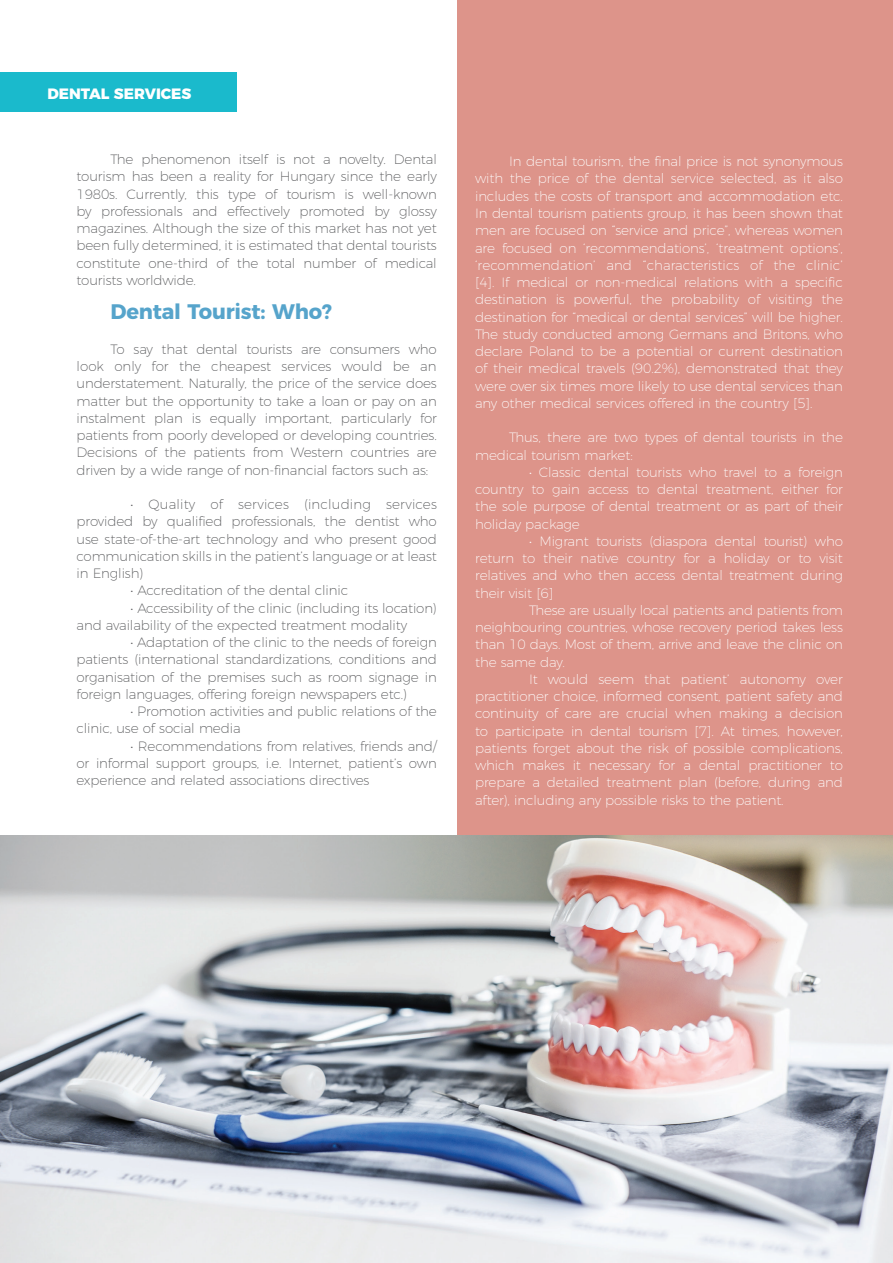
<style>
.page{position:relative;width:893px;height:1263px;background:#fff}
.page>*{position:absolute;margin:0;border:0;box-sizing:border-box;transform-origin:0 0}
.t1{font:700 21px "Montserrat";letter-spacing:-.01em;color:#56a4cb}
.t2{font:800 15px "Montserrat";color:#fff}
.t3{font:200 13.5px/17.2px "Montserrat";letter-spacing:-.01em;color:#fff;text-align:justify}
.t4{font:200 13.5px/17.2px "Montserrat";letter-spacing:-.01em;color:#57585a;text-align:justify}
</style>
<div class="page">
<div style="left:457px;top:0;width:436px;height:1263px;background:#dd948a"></div>
<div style="left:0;top:72px;width:237px;height:40px;background:#1abacc"></div>
<img style="left:0;top:836px;width:893px;height:427px">
<p class="t2" style="left:47px;top:81px;width:145px">DENTAL SERVICES</p>
<p class="t4" style="left:77px;top:149px;width:362px;text-indent:34px">The phenomenon itself is not a novelty. Dental tourism has been a reality for Hungary since the early 1980s. Currently, this type of tourism is well-known by professionals and effectively promoted by glossy magazines. Although the size of this market has not yet been fully determined, it is estimated that dental tourists constitute one-third of the total number of medical tourists worldwide.</p>
<h1 class="t1" style="left:111px;top:295px;width:223px">Dental Tourist: Who?</h1>
<p class="t4" style="left:77px;top:339px;width:362px;text-indent:34px">To say that dental tourists are consumers who look only for the cheapest services would be an understatement. Naturally, the price of the service does matter but the opportunity to take a loan or pay on an instalment plan is equally important, particularly for patients from poorly developed or developing countries.<br>Decisions of the patients from Western countries are driven by a wide range of non-financial factors such as:</p>
<p class="t4" style="left:77px;top:494px;width:362px;text-indent:54px">• Quality of services (including services provided by qualified professionals, the dentist who use state-of-the-art technology and who present good communication skills in the patient’s language or at least in English)</p>
<p class="t4" style="left:131px;top:581px;width:219px">• Accreditation of the dental clinic</p>
<p class="t4" style="left:77px;top:598px;width:362px;text-indent:54px">• Accessibility of the clinic (including its location) and availability of the expected treatment modality</p>
<p class="t4" style="left:77px;top:632px;width:362px;text-indent:54px">• Adaptation of the clinic to the needs of foreign patients (international standardizations, conditions and organisation of the premises such as room signage in foreign languages, offering foreign newspapers etc.)</p>
<p class="t4" style="left:77px;top:701px;width:362px;text-indent:54px">• Promotion activities and public relations of the clinic, use of social media</p>
<p class="t4" style="left:77px;top:736px;width:362px;text-indent:54px">• Recommendations from relatives, friends and/ or informal support groups, i.e. Internet, patient’s own experience and related associations directives</p>
<p class="t3" style="left:475px;top:152px;width:369px;text-indent:34px">In dental tourism, the final price is not synonymous with the price of the dental service selected, as it also includes the costs of transport and accommodation etc.<br>In dental tourism patients group, it has been shown that men are focused on “service and price”, whereas women are focused on ‘recommendations’, ‘treatment options’, ‘recommendation’ and “characteristics of the clinic’ [4]. If medical or non-medical relations with a specific destination is powerful, the probability of visiting the destination for “medical or dental services” will be higher.<br>The study conducted among Germans and Britons, who declare Poland to be a potential or current destination of their medical travels (90.2%), demonstrated that they were over six times more likely to use dental services than any other medical services offered in the country [5].</p>
<p class="t3" style="left:475px;top:428px;width:369px;text-indent:34px">Thus, there are two types of dental tourists in the medical tourism market:</p>
<p class="t3" style="left:475px;top:462px;width:369px;text-indent:54px">• Classic dental tourists who travel to a foreign country to gain access to dental treatment, either for the sole purpose of dental treatment or as part of their holiday package</p>
<p class="t3" style="left:529px;top:531px;width:315px">• Migrant tourists (diaspora dental tourist) who</p>
<p class="t3" style="left:475px;top:548px;width:369px">return to their native country for a holiday or to visit</p>
<p class="t3" style="left:475px;top:566px;width:369px">relatives and who then access dental treatment during</p>
<p class="t3" style="left:475px;top:583px;width:80px">their visit [6]</p>
<p class="t3" style="left:529px;top:600px;width:315px">These are usually local patients and patients from</p>
<p class="t3" style="left:475px;top:617px;width:369px">neighbouring countries, whose recovery period takes less</p>
<p class="t3" style="left:475px;top:635px;width:369px">than 10 days. Most of them, arrive and leave the clinic on</p>
<p class="t3" style="left:475px;top:652px;width:91px">the same day.</p>
<p class="t3" style="left:529px;top:669px;width:315px">It would seem that patient’ autonomy over</p>
<p class="t3" style="left:475px;top:686px;width:369px">practitioner choice, informed consent, patient safety and</p>
<p class="t3" style="left:475px;top:704px;width:369px">continuity of care are crucial when making a decision</p>
<p class="t3" style="left:475px;top:721px;width:369px">to participate in dental tourism [7]. At times, however,</p>
<p class="t3" style="left:475px;top:738px;width:369px">patients forget about the risk of possible complications,</p>
<p class="t3" style="left:475px;top:755px;width:369px">which makes it necessary for a dental practitioner to</p>
<p class="t3" style="left:475px;top:773px;width:369px">prepare a detailed treatment plan (before, during and</p>
<p class="t3" style="left:475px;top:790px;width:310px">after), including any possible risks to the patient.</p>
</div>
